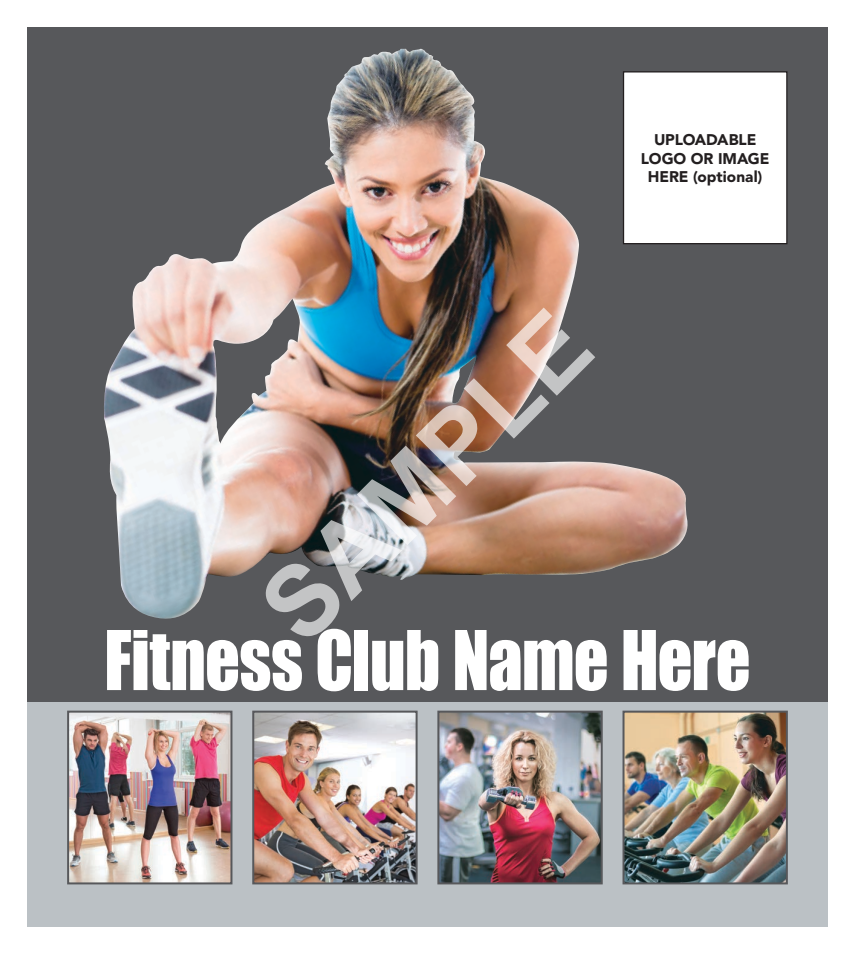
<style>
.page{position:relative;width:855px;height:954px;background:#fff}
.page>*{position:absolute;margin:0;border:0;box-sizing:border-box;transform-origin:0 0}
.t1{font:700 100px "Arial";color:rgb(255 255 255/.65)}
.t2{font:76px "Impact";letter-spacing:-.015em;color:#fff;scale:.9 1}
.t3{font:900 15.4px/18.4px "Avenir LT Std";letter-spacing:-.005em;color:#231f20;text-align:center}
</style>
<div class="page">
<div style="left:27px;top:252px;width:801px;height:675px;background:#bbc1c5"></div>
<div style="left:27px;top:27px;width:801px;height:675px;background:#57585b"></div>
<img style="left:626px;top:714px;width:159px;height:167px">
<div style="left:623px;top:711px;width:165px;height:173px;border:2px solid #57585b"></div>
<div style="left:624px;top:72px;width:163px;height:172px;background:#fff"></div>
<div style="left:623px;top:71px;width:165px;height:173px;border:1px solid #231f20"></div>
<img style="left:440px;top:714px;width:160px;height:167px">
<div style="left:437px;top:711px;width:166px;height:173px;border:2px solid #57585b"></div>
<img style="left:255px;top:714px;width:160px;height:167px">
<div style="left:252px;top:711px;width:166px;height:173px;border:2px solid #57585b"></div>
<img style="left:70px;top:714px;width:159px;height:167px">
<div style="left:67px;top:711px;width:165px;height:173px;border:2px solid #57585b"></div>
<img style="left:104px;top:49px;width:584px;height:570px">
<p class="t3" style="left:641px;top:131px;width:130px">UPLOADABLE<br>LOGO OR IMAGE<br>HERE (optional)</p>
<h1 class="t1" style="left:233px;top:577px;width:418px;rotate:-45deg">SAMPLE</h1>
<h2 class="t2" style="left:104px;top:613px;width:720px">Fitness Club Name Here</h2>
</div>
